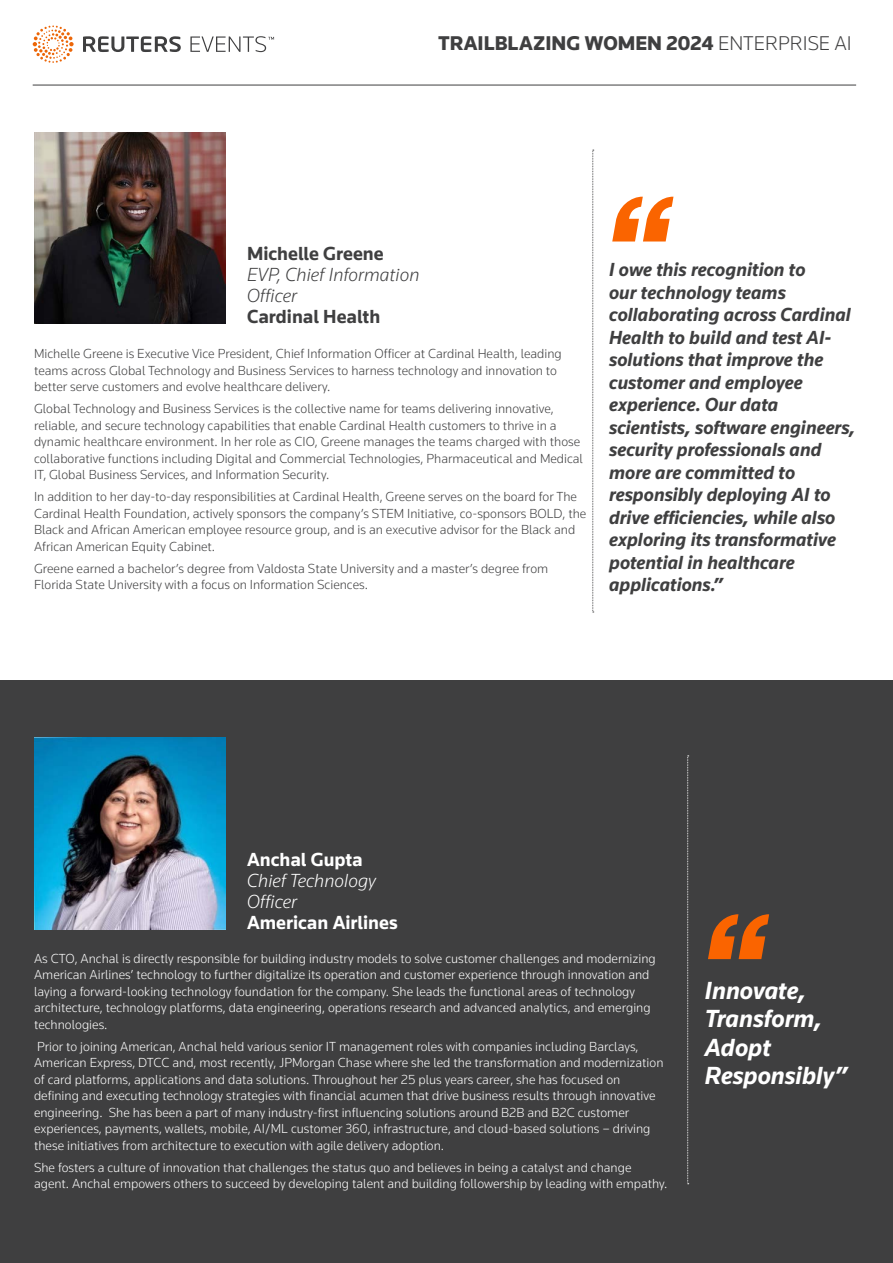
<style>
.page{position:relative;width:893px;height:1263px;background:#fff}
.page>*{position:absolute;margin:0;border:0;box-sizing:border-box;transform-origin:0 0}
.t1{font:italic 700 25.5px/28.5px "Knowledge 2017";color:#fff}
.t2{font:900 20.55px "Knowledge 2017";color:#3f3f40}
.t3{font:italic 700 19.5px/22.5px "Knowledge 2017";color:#3f3f40}
.t4{font:700 19.5px "Knowledge 2017";color:#3f3f40}
.t5{font:italic 300 19.5px/21px "Knowledge 2017";color:#3f3f40}
.t6{font:700 19.5px "Knowledge 2017";color:#fff}
.t7{font:italic 300 19.5px/21px "Knowledge 2017";color:#fff}
.t8{font:300 13.5px/16.5px "Knowledge 2017";color:#fff}
.t9{font:300 13.5px/16.5px "Knowledge 2017";color:#3f3f40}
.s1{font-weight:300}
</style>
<div class="page">
<svg style="left:83px;top:36px;width:191px;height:16px"></svg>
<svg style="left:33px;top:25px;width:41px;height:38px"></svg>
<hr style="left:33px;top:85px;width:823px;height:1px;background:#3f3f40">
<img style="left:34px;top:132px;width:192px;height:192px">
<svg style="left:612px;top:196px;width:61px;height:45px"></svg>
<svg style="left:592px;top:150px;width:2px;height:463px"></svg>
<div style="left:0;top:680px;width:893px;height:583px;background:#3f3f40"></div>
<img style="left:34px;top:738px;width:192px;height:191px">
<svg style="left:708px;top:914px;width:61px;height:45px"></svg>
<svg style="left:687px;top:755px;width:2px;height:429px"></svg>
<h2 class="t2" style="left:438px;top:30px;width:415px">TRAILBLAZING WOMEN 2024 <span class="s1">ENTERPRISE AI</span></h2>
<p class="t4" style="left:247px;top:241px;width:138px">Michelle Greene</p>
<p class="t5" style="left:247px;top:264px;width:174px">EVP, Chief Information<br>Officer</p>
<p class="t4" style="left:247px;top:304px;width:135px">Cardinal Health</p>
<p class="t9" style="left:34px;top:345px;width:529px">Michelle Greene is Executive Vice President, Chief Information Officer at Cardinal Health, leading teams across Global Technology and Business Services to harness technology and innovation to better serve customers and evolve healthcare delivery.</p>
<p class="t9" style="left:34px;top:400px;width:551px">Global Technology and Business Services is the collective name for teams delivering innovative, reliable, and secure technology capabilities that enable Cardinal Health customers to thrive in a dynamic healthcare environment. In her role as CIO, Greene manages the teams charged with those collaborative functions including Digital and Commercial Technologies, Pharmaceutical and Medical IT, Global Business Services, and Information Security.</p>
<p class="t9" style="left:34px;top:488px;width:554px">In addition to her day-to-day responsibilities at Cardinal Health, Greene serves on the board for The Cardinal Health Foundation, actively sponsors the company’s STEM Initiative, co-sponsors BOLD, the Black and African American employee resource group, and is an executive advisor for the Black and African American Equity Cabinet.</p>
<p class="t9" style="left:34px;top:560px;width:516px">Greene earned a bachelor’s degree from Valdosta State University and a master’s degree from<br>Florida State University with a focus on Information Sciences.</p>
<p class="t3" style="left:609px;top:258px;width:248px">I owe this recognition to<br>our technology teams collaborating across Cardinal<br>Health to build and test AI&shy;solutions that improve the customer and employee experience. Our data scientists, software engineers, security professionals and more are committed to responsibly deploying AI to drive efficiencies, while also exploring its transformative potential in healthcare applications.”</p>
<p class="t6" style="left:247px;top:847px;width:117px">Anchal Gupta</p>
<p class="t7" style="left:247px;top:869px;width:131px">Chief Technology<br>Officer</p>
<p class="t6" style="left:247px;top:910px;width:152px">American Airlines</p>
<p class="t8" style="left:34px;top:950px;width:623px">As CTO, Anchal is directly responsible for building industry models to solve customer challenges and modernizing American Airlines’ technology to further digitalize its operation and customer experience through innovation and laying a forward-looking technology foundation for the company. She leads the functional areas of technology architecture, technology platforms, data engineering, operations research and advanced analytics, and emerging technologies.</p>
<p class="t8" style="left:34px;top:1038px;width:631px">Prior to joining American, Anchal held various senior IT management roles with companies including Barclays, American Express, DTCC and, most recently, JPMorgan Chase where she led the transformation and modernization of card platforms, applications and data solutions. Throughout her 25 plus years career, she has focused on defining and executing technology strategies with financial acumen that drive business results through innovative engineering. She has been a part of many industry-first influencing solutions around B2B and B2C customer experiences, payments, wallets, mobile, AI/ML customer 360, infrastructure, and cloud-based solutions – driving these initiatives from architecture to execution with agile delivery adoption.</p>
<p class="t8" style="left:34px;top:1159px;width:635px">She fosters a culture of innovation that challenges the status quo and believes in being a catalyst and change agent. Anchal empowers others to succeed by developing talent and building followership by leading with empathy.</p>
<p class="t1" style="left:705px;top:975px;width:144px">Innovate,<br>Transform,<br>Adopt<br>Responsibly”</p>
</div>
